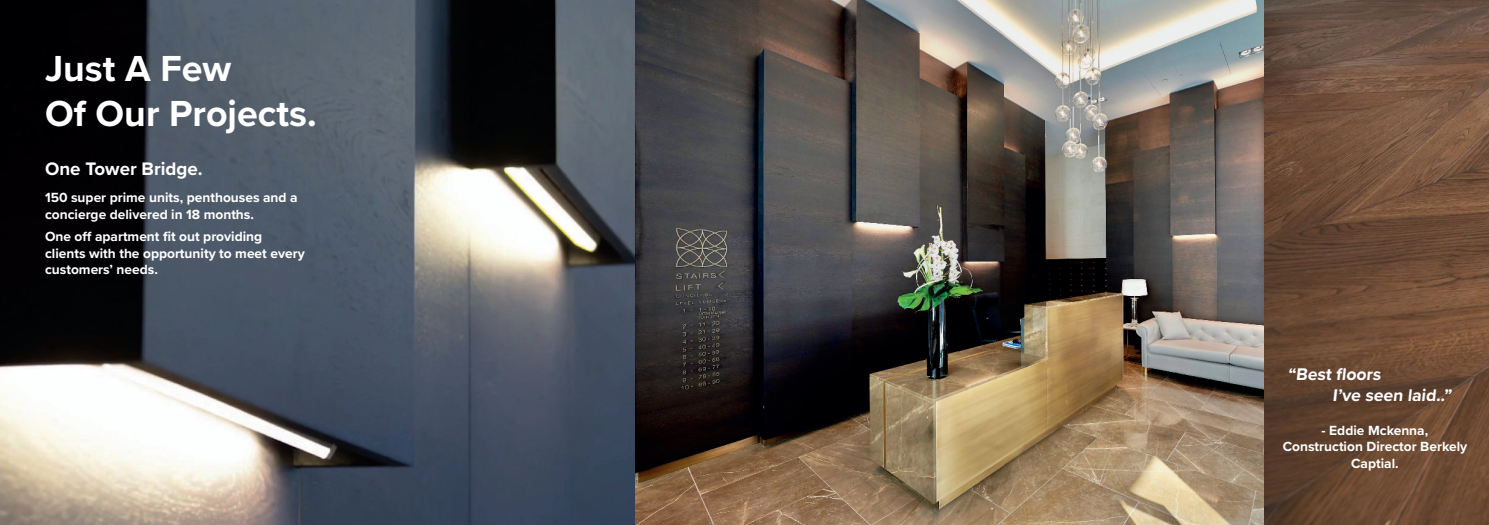
<style>
.page{position:relative;width:1489px;height:525px;background:#fff}
.page>*{position:absolute;margin:0;border:0;box-sizing:border-box;transform-origin:0 0}
.t1{font:700 37.5px "Proxima Nova";color:#fff}
.t2{font:700 18.75px "Proxima Nova";color:#fff}
.t3{font:700 17.5px "Proxima Nova";color:#fff}
.t4{font:700 13.75px/16.5px "Proxima Nova";color:#fff;text-align:center}
</style>
<div class="page">
<img style="left:0;top:0;width:1261px;height:524px">
<img style="left:1261px;top:0;width:227px;height:524px">
<p class="t1" style="left:45px;top:41px;width:188px">Just A Few</p>
<p class="t1" style="left:45px;top:86px;width:273px">Of Our Projects.</p>
<p class="t2" style="left:45px;top:155px;width:159px">One Tower Bridge.</p>
<p class="t4" style="left:45px;top:189px;width:254px">150 super prime units, penthouses and a</p>
<p class="t4" style="left:45px;top:206px;width:210px">concierge delivered in 18 months.</p>
<p class="t4" style="left:45px;top:228px;width:219px">One off apartment fit out providing</p>
<p class="t4" style="left:45px;top:245px;width:261px">clients with the opportunity to meet every</p>
<p class="t4" style="left:45px;top:261px;width:114px">customers’ needs.</p>
<p class="t3" style="left:1287px;top:360px;width:97px">“Best floors</p>
<p class="t3" style="left:1332px;top:381px;width:123px">I’ve seen laid..”</p>
<p class="t4" style="left:1321px;top:421px;width:108px">- Eddie Mckenna,</p>
<p class="t4" style="left:1282px;top:438px;width:186px">Construction Director Berkely<br>Captial.</p>
</div>
